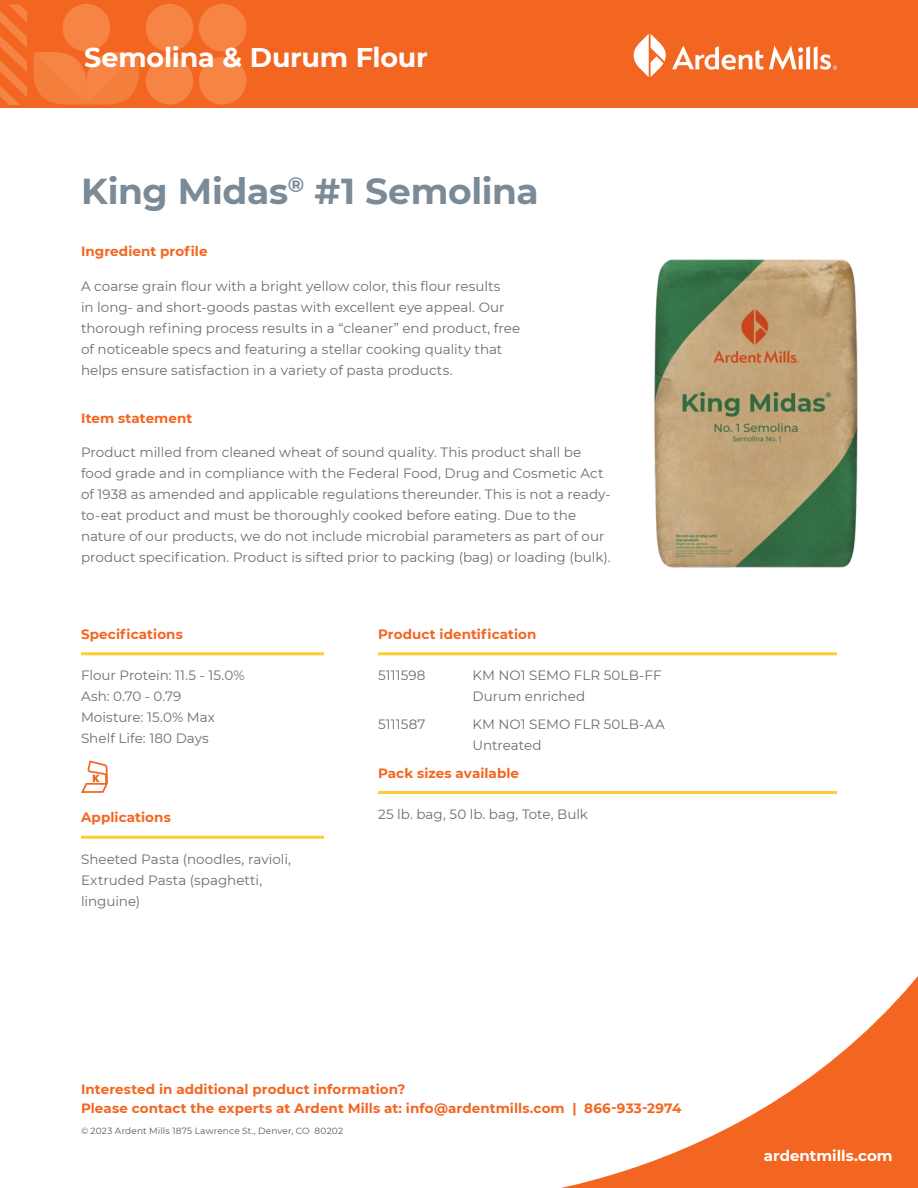
<style>
.page{position:relative;width:918px;height:1188px;background:#fff}
.page>*{position:absolute;margin:0;border:0;box-sizing:border-box;transform-origin:0 0}
.t1{font:700 36px "Montserrat";letter-spacing:-.01em;color:#7b8a97}
.t2{font:700 27px "Montserrat";letter-spacing:-.01em;color:#fff}
.t3{font:700 15px "Montserrat";color:#fff}
.t4{font:13.5px/21px "Montserrat";color:#6c6d70}
.t5{font:700 13.5px/19.5px "Montserrat";letter-spacing:.005em;color:#f36621}
.t6{font:9px "Montserrat";letter-spacing:.015em;color:#57585a}
</style>
<div class="page">
<svg style="left:561px;top:976px;width:357px;height:212px"></svg>
<hr style="left:81px;top:652px;width:243px;height:3px;background:#fecd33">
<hr style="left:81px;top:836px;width:243px;height:3px;background:#fecd33">
<hr style="left:378px;top:652px;width:459px;height:3px;background:#fecd33">
<hr style="left:378px;top:791px;width:459px;height:3px;background:#fecd33">
<div style="left:0;top:0;width:918px;height:108px;background:#f36621"></div>
<svg style="left:0;top:5px;width:27px;height:100px"></svg>
<svg style="left:33px;top:52px;width:106px;height:53px"></svg>
<div style="left:199px;top:4px;width:47px;height:48px;background:#f58445;border-radius:50%"></div>
<div style="left:199px;top:57px;width:47px;height:48px;background:#f58445;border-radius:50%"></div>
<div style="left:146px;top:4px;width:47px;height:48px;background:#f58445;border-radius:50%"></div>
<div style="left:63px;top:4px;width:47px;height:48px;background:#f58445;border-radius:50%"></div>
<div style="left:146px;top:57px;width:47px;height:48px;background:#f58445;border-radius:50%"></div>
<svg style="left:672px;top:46px;width:91px;height:24px"></svg>
<svg style="left:634px;top:34px;width:32px;height:43px"></svg>
<svg style="left:769px;top:46px;width:68px;height:24px"></svg>
<svg style="left:81px;top:760px;width:27px;height:33px"></svg>
<img style="left:654px;top:259px;width:204px;height:309px">
<h2 class="t2" style="left:84px;top:38px;width:345px">Semolina &amp; Durum Flour</h2>
<h1 class="t1" style="left:81px;top:165px;width:459px">King Midas<sup>®</sup> #1 Semolina</h1>
<p class="t5" style="left:81px;top:241px;width:128px">Ingredient profile</p>
<p class="t4" style="left:81px;top:275px;width:441px">A coarse grain flour with a bright yellow color, this flour results<br>in long- and short-goods pastas with excellent eye appeal. Our thorough refining process results in a “cleaner” end product, free of noticeable specs and featuring a stellar cooking quality that helps ensure satisfaction in a variety of pasta products.</p>
<p class="t5" style="left:81px;top:407px;width:113px">Item statement</p>
<p class="t4" style="left:81px;top:441px;width:531px">Product milled from cleaned wheat of sound quality. This product shall be food grade and in compliance with the Federal Food, Drug and Cosmetic Act of 1938 as amended and applicable regulations thereunder. This is not a ready&shy;to-eat product and must be thoroughly cooked before eating. Due to the nature of our products, we do not include microbial parameters as part of our product specification. Product is sifted prior to packing (bag) or loading (bulk).</p>
<p class="t5" style="left:81px;top:624px;width:103px">Specifications</p>
<p class="t4" style="left:81px;top:664px;width:165px">Flour Protein: 11.5 - 15.0%<br>Ash: 0.70 - 0.79<br>Moisture: 15.0% Max<br>Shelf Life: 180 Days</p>
<p class="t5" style="left:81px;top:807px;width:91px">Applications</p>
<p class="t4" style="left:81px;top:848px;width:212px">Sheeted Pasta (noodles, ravioli,<br>Extruded Pasta (spaghetti, linguine)</p>
<p class="t5" style="left:378px;top:624px;width:160px">Product identification</p>
<p class="t4" style="left:378px;top:664px;width:49px">5111598</p>
<p class="t4" style="left:472px;top:664px;width:191px">KM NO1 SEMO FLR 50LB-FF<br>Durum enriched</p>
<p class="t4" style="left:378px;top:713px;width:49px">5111587</p>
<p class="t4" style="left:472px;top:713px;width:194px">KM NO1 SEMO FLR 50LB-AA<br>Untreated</p>
<p class="t5" style="left:378px;top:762px;width:143px">Pack sizes available</p>
<p class="t4" style="left:378px;top:803px;width:212px">25 lb. bag, 50 lb. bag, Tote, Bulk</p>
<p class="t5" style="left:81px;top:1079px;width:602px">Interested in additional product information?<br>Please contact the experts at Ardent Mills at: info@ardentmills.com | 866-933-2974</p>
<p class="t6" style="left:81px;top:1125px;width:264px">© 2023 Ardent Mills 1875 Lawrence St., Denver, CO 80202</p>
<p class="t3" style="left:764px;top:1145px;width:130px">ardentmills.com</p>
</div>
